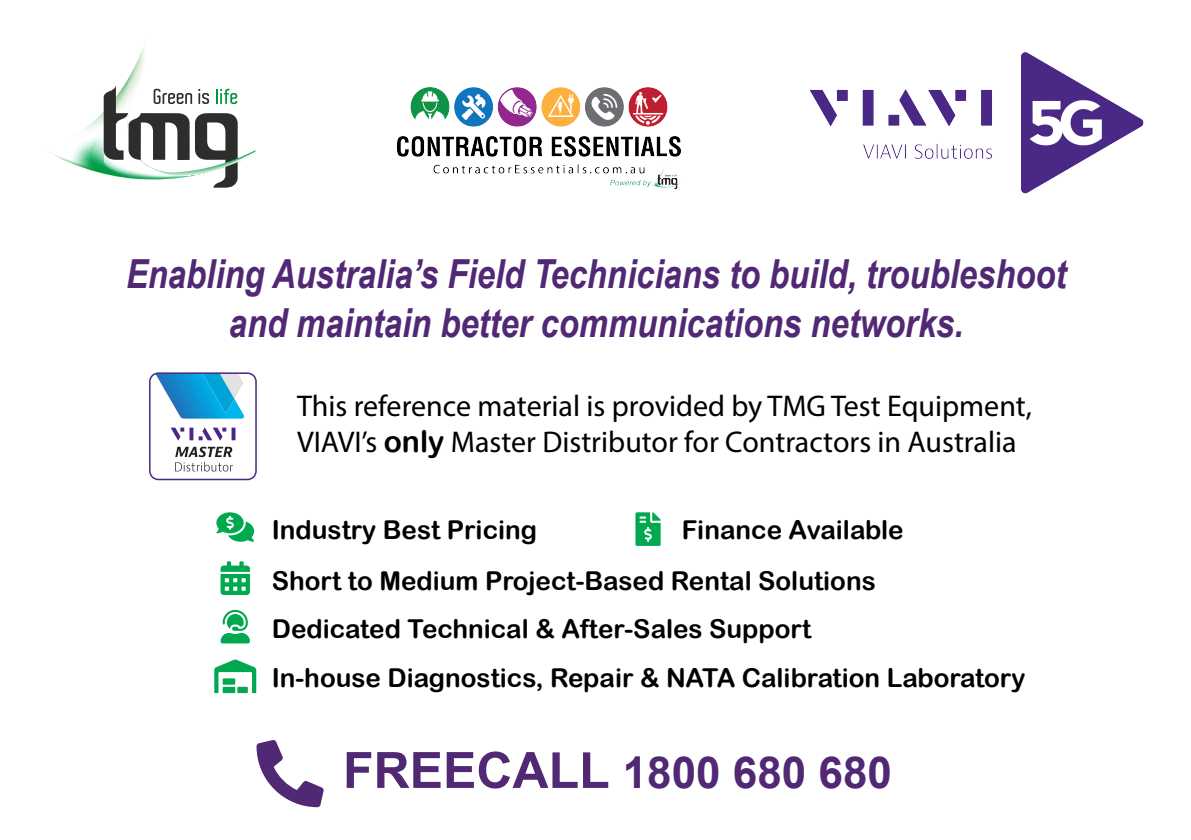
<style>
.page{position:relative;width:1191px;height:840px;background:#fff}
.page>*{position:absolute;margin:0;border:0;box-sizing:border-box;transform-origin:0 0}
.t1{font:700 44px "Arial";color:#502874}
.t2{font:italic 700 40px/48px "Arial Narrow";color:#502874;text-align:center}
.t3{font:30px/36px "Myriad Pro";color:#000}
.t4{font:26px/49.4px "Arial Rounded MT Bold";color:#000}
.s1{font-family:"Arial Rounded MT Bold"}
.s2{font-size:50px}
</style>
<div class="page">
<svg style="left:49px;top:45px;width:206px;height:142px"></svg>
<svg style="left:149px;top:372px;width:108px;height:108px"></svg>
<svg style="left:220px;top:609px;width:30px;height:34px"></svg>
<svg style="left:635px;top:512px;width:25px;height:33px"></svg>
<svg style="left:216px;top:512px;width:38px;height:29px"></svg>
<svg style="left:214px;top:659px;width:42px;height:33px"></svg>
<svg style="left:220px;top:561px;width:30px;height:33px"></svg>
<svg style="left:256px;top:740px;width:68px;height:66px"></svg>
<img style="left:810px;top:52px;width:334px;height:142px">
<img style="left:398px;top:88px;width:283px;height:100px">
<h2 class="t2" style="left:126px;top:248px;width:942px">Enabling Australia’s Field Technicians to build, troubleshoot and maintain better communications networks.</h2>
<p class="t3" style="left:297px;top:387px;width:736px">This reference material is provided by TMG Test Equipment,<br>VIAVI’s <span class="s1">only</span> Master Distributor for Contractors in Australia</p>
<p class="t4" style="left:272px;top:504px;width:755px;text-indent:410px">Finance Available<br>Short to Medium Project-Based Rental Solutions<br>Dedicated Technical &amp; After-Sales Support<br>In-house Diagnostics, Repair &amp; NATA Calibration Laboratory</p>
<p class="t4" style="left:272px;top:504px;width:267px">Industry Best Pricing</p>
<h1 class="t1" style="left:343px;top:742px;width:550px"><span class="s2">FREECALL</span> 1800 680 680</h1>
</div>
